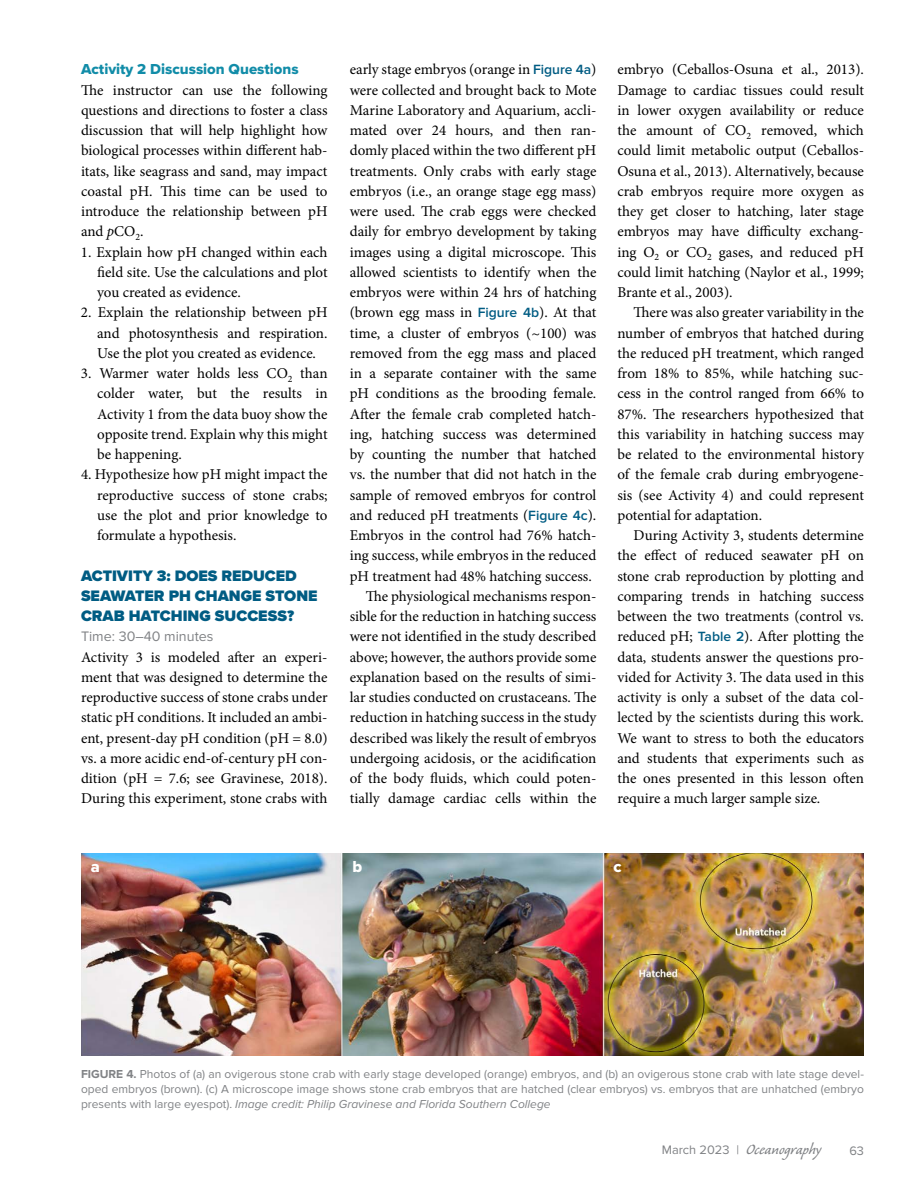
<style>
.page{position:relative;width:918px;height:1188px;background:#fff}
.page>*{position:absolute;margin:0;border:0;box-sizing:border-box;transform-origin:0 0}
.t1{font:18.75px "Caliban Std";color:#808285}
.t2{font:16.5px "Proxima Nova Extrabld";color:#fff}
.t3{font:900 15.75px/20.2px "Proxima Nova";color:#005c83}
.t4{font:15px/20.2px "Minion Pro";color:#000;text-align:justify}
.t5{font:15px "Proxima Nova Extrabld";color:#118ca8}
.t6{font:14.25px "Proxima Nova";color:#808285}
.t7{font:12.75px "Proxima Nova";color:#808285}
.t8{font:12px/15px "Proxima Nova";color:#808285;text-align:justify}
.s1{font-style:italic}
.s2{font-family:"Proxima Nova";font-weight:600;font-size:13.8px;color:#005c83}
.s3{font-weight:700}
.s4{font-family:"Proxima Nova Regular 2";font-size:12.75px}
</style>
<div class="page">
<img style="left:81px;top:854px;width:783px;height:202px">
<p class="t5" style="left:81px;top:58px;width:219px">Activity 2 Discussion Questions</p>
<p class="t4" style="left:81px;top:80px;width:248px">The instructor can use the following questions and directions to foster a class discussion that will help highlight how biological processes within different hab&shy;itats, like seagrass and sand, may impact coastal pH. This time can be used to introduce the relationship between pH and <span class="s1">p</span>CO<sub>2</sub>.</p>
<p class="t4" style="left:97px;top:242px;width:232px;text-indent:-16px">1. Explain how pH changed within each field site. Use the calculations and plot you created as evidence.</p>
<p class="t4" style="left:97px;top:302px;width:232px;text-indent:-16px">2. Explain the relationship between pH and photosynthesis and respiration.<br>Use the plot you created as evidence.</p>
<p class="t4" style="left:97px;top:363px;width:232px;text-indent:-16px">3. Warmer water holds less CO<sub>2</sub> than colder water, but the results in Activity 1 from the data buoy show the opposite trend. Explain why this might be happening.</p>
<p class="t4" style="left:97px;top:464px;width:232px;text-indent:-16px">4. Hypothesize how pH might impact the reproductive success of stone crabs; use the plot and prior knowledge to formulate a hypothesis.</p>
<p class="t3" style="left:81px;top:565px;width:238px">ACTIVITY 3: DOES REDUCED<br>SEAWATER PH CHANGE STONE<br>CRAB HATCHING SUCCESS?</p>
<p class="t6" style="left:81px;top:628px;width:134px">Time: 30–40 minutes</p>
<p class="t4" style="left:81px;top:647px;width:248px">Activity 3 is modeled after an experi&shy;ment that was designed to determine the reproductive success of stone crabs under static pH conditions. It included an ambi&shy;ent, present-day pH condition (pH = 8.0) vs. a more acidic end-of-century pH con&shy;dition (pH = 7.6; see Gravinese, 2018).<br>During this experiment, stone crabs with</p>
<p class="t4" style="left:350px;top:59px;width:248px">early stage embryos (orange in <span class="s2">Figure 4a</span>)</p>
<p class="t4" style="left:350px;top:80px;width:248px">were collected and brought back to Mote</p>
<p class="t4" style="left:350px;top:100px;width:248px">Marine Laboratory and Aquarium, accli-</p>
<p class="t4" style="left:350px;top:120px;width:248px">mated over 24 hours, and then ran-</p>
<p class="t4" style="left:350px;top:140px;width:248px">domly placed within the two different pH</p>
<p class="t4" style="left:350px;top:161px;width:248px">treatments. Only crabs with early stage</p>
<p class="t4" style="left:350px;top:181px;width:248px">embryos (i.e., an orange stage egg mass)</p>
<p class="t4" style="left:350px;top:201px;width:248px">were used. The crab eggs were checked</p>
<p class="t4" style="left:350px;top:221px;width:248px">daily for embryo development by taking</p>
<p class="t4" style="left:350px;top:242px;width:248px">images using a digital microscope. This</p>
<p class="t4" style="left:350px;top:262px;width:248px">allowed scientists to identify when the</p>
<p class="t4" style="left:350px;top:282px;width:248px">embryos were within 24 hrs of hatching</p>
<p class="t4" style="left:350px;top:302px;width:248px">(brown egg mass in <span class="s2">Figure 4b</span>). At that</p>
<p class="t4" style="left:350px;top:323px;width:248px">time, a cluster of embryos (~100) was</p>
<p class="t4" style="left:350px;top:343px;width:248px">removed from the egg mass and placed</p>
<p class="t4" style="left:350px;top:363px;width:248px">in a separate container with the same</p>
<p class="t4" style="left:350px;top:383px;width:248px">pH conditions as the brooding female.</p>
<p class="t4" style="left:350px;top:404px;width:248px">After the female crab completed hatch-</p>
<p class="t4" style="left:350px;top:424px;width:248px">ing, hatching success was determined</p>
<p class="t4" style="left:350px;top:444px;width:248px">by counting the number that hatched</p>
<p class="t4" style="left:350px;top:464px;width:248px">vs. the number that did not hatch in the</p>
<p class="t4" style="left:350px;top:485px;width:248px">sample of removed embryos for control</p>
<p class="t4" style="left:350px;top:505px;width:248px">and reduced pH treatments (<span class="s2">Figure 4c</span>).</p>
<p class="t4" style="left:350px;top:525px;width:248px">Embryos in the control had 76% hatch-</p>
<p class="t4" style="left:350px;top:545px;width:248px">ing success, while embryos in the reduced</p>
<p class="t4" style="left:350px;top:566px;width:244px">pH treatment had 48% hatching success.</p>
<p class="t4" style="left:366px;top:586px;width:232px">The physiological mechanisms respon-</p>
<p class="t4" style="left:350px;top:606px;width:248px">sible for the reduction in hatching success</p>
<p class="t4" style="left:350px;top:626px;width:248px">were not identified in the study described</p>
<p class="t4" style="left:350px;top:647px;width:248px">above; however, the authors provide some</p>
<p class="t4" style="left:350px;top:667px;width:248px">explanation based on the results of simi-</p>
<p class="t4" style="left:350px;top:687px;width:248px">lar studies conducted on crustaceans. The</p>
<p class="t4" style="left:350px;top:707px;width:248px">reduction in hatching success in the study</p>
<p class="t4" style="left:350px;top:728px;width:248px">described was likely the result of embryos</p>
<p class="t4" style="left:350px;top:748px;width:248px">undergoing acidosis, or the acidification</p>
<p class="t4" style="left:350px;top:768px;width:248px">of the body fluids, which could poten-</p>
<p class="t4" style="left:350px;top:788px;width:248px">tially damage cardiac cells within the</p>
<p class="t4" style="left:617px;top:59px;width:248px">embryo (Ceballos-Osuna et al., 2013).<br>Damage to cardiac tissues could result in lower oxygen availability or reduce the amount of CO<sub>2</sub> removed, which could limit metabolic output (Ceballos-Osuna et al., 2013). Alternatively, because crab embryos require more oxygen as they get closer to hatching, later stage embryos may have difficulty exchang&shy;ing O<sub>2</sub> or CO<sub>2</sub> gases, and reduced pH could limit hatching (Naylor et al., 1999; Brante et al., 2003).</p>
<p class="t4" style="left:617px;top:302px;width:248px;text-indent:16px">There was also greater variability in the number of embryos that hatched during the reduced pH treatment, which ranged from 18% to 85%, while hatching suc&shy;cess in the control ranged from 66% to 87%. The researchers hypothesized that this variability in hatching success may be related to the environmental history of the female crab during embryogene&shy;sis (see Activity 4) and could represent potential for adaptation.</p>
<p class="t4" style="left:617px;top:525px;width:248px;text-indent:16px">During Activity 3, students determine the effect of reduced seawater pH on stone crab reproduction by plotting and comparing trends in hatching success between the two treatments (control vs. reduced pH; <span class="s2">Table 2</span>). After plotting the data, students answer the questions pro&shy;vided for Activity 3. The data used in this activity is only a subset of the data col&shy;lected by the scientists during this work.<br>We want to stress to both the educators and students that experiments such as the ones presented in this lesson often require a much larger sample size.</p>
<p class="t2" style="left:91px;top:855px;width:11px">a</p>
<p class="t2" style="left:353px;top:855px;width:11px">b</p>
<p class="t2" style="left:613px;top:855px;width:10px">c</p>
<p class="t8" style="left:81px;top:1066px;width:784px"><span class="s3">FIGURE 4.</span> Photos of (a) an ovigerous stone crab with early stage developed (orange) embryos, and (b) an ovigerous stone crab with late stage devel&shy;oped embryos (brown). (c) A microscope image shows stone crab embryos that are hatched (clear embryos) vs. embryos that are unhatched (embryo presents with large eyespot). <span class="s1">Image credit: Philip Gravinese and Florida Southern College</span></p>
<p class="t1" style="left:662px;top:1140px;width:161px"><span class="s4">March 2023 |</span> Oceanography</p>
<p class="t7" style="left:849px;top:1143px;width:16px">63</p>
</div>
